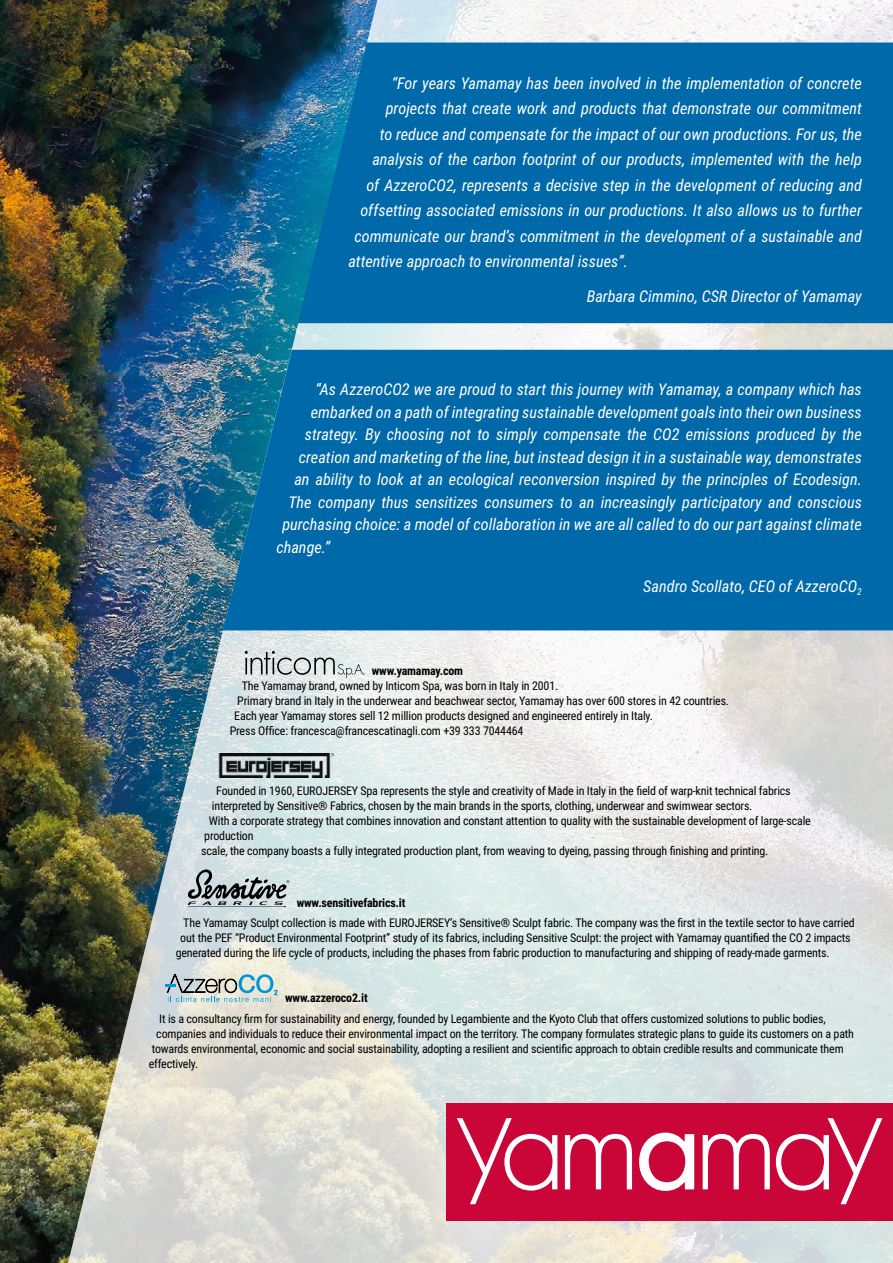
<style>
.page{position:relative;width:893px;height:1263px;background:#fff}
.page>*{position:absolute;margin:0;border:0;box-sizing:border-box;transform-origin:0 0}
.t1{font:italic 16.2px "Roboto Condensed";color:#fff}
.t2{font:12px "Roboto Condensed";letter-spacing:-.015em;color:#000}
.t3{font:700 12px "Roboto Condensed";letter-spacing:-.015em;color:#000}
</style>
<div class="page">
<img style="left:0;top:0;width:68px;height:1263px">
<img style="left:68px;top:0;width:825px;height:1263px">
<div style="left:446px;top:1103px;width:447px;height:117px;background:#ca0538"></div>
<svg style="left:457px;top:1118px;width:425px;height:86px"></svg>
<div style="left:298px;top:43px;width:595px;height:280px;background:#0069a9"></div>
<div style="left:223px;top:350px;width:670px;height:280px;background:#0069a9"></div>
<svg style="left:245px;top:651px;width:119px;height:27px;background:#c1c8c7"></svg>
<svg style="left:186px;top:869px;width:104px;height:38px;background:#9ba5a7"></svg>
<svg style="left:165px;top:974px;width:113px;height:28px;background:#acc0c2"></svg>
<img style="left:215px;top:753px;width:118px;height:24px">
<h1 class="t1" style="left:392px;top:72px;width:471px">“For years Yamamay has been involved in the implementation of concrete</h1>
<h1 class="t1" style="left:386px;top:97px;width:478px">projects that create work and products that demonstrate our commitment</h1>
<h1 class="t1" style="left:380px;top:123px;width:483px">to reduce and compensate for the impact of our own productions. For us, the</h1>
<h1 class="t1" style="left:372px;top:148px;width:491px">analysis of the carbon footprint of our products, implemented with the help</h1>
<h1 class="t1" style="left:366px;top:174px;width:497px">of AzzeroCO2, represents a decisive step in the development of reducing and</h1>
<h1 class="t1" style="left:360px;top:199px;width:503px">offsetting associated emissions in our productions. It also allows us to further</h1>
<h1 class="t1" style="left:354px;top:225px;width:509px">communicate our brand’s commitment in the development of a sustainable and</h1>
<h1 class="t1" style="left:348px;top:250px;width:281px">attentive approach to environmental issues”.</h1>
<h1 class="t1" style="left:587px;top:285px;width:277px">Barbara Cimmino, CSR Director of Yamamay</h1>
<h1 class="t1" style="left:315px;top:378px;width:548px">“As AzzeroCO2 we are proud to start this journey with Yamamay, a company which has</h1>
<h1 class="t1" style="left:311px;top:401px;width:552px">embarked on a path of integrating sustainable development goals into their own business</h1>
<h1 class="t1" style="left:305px;top:423px;width:559px">strategy. By choosing not to simply compensate the CO2 emissions produced by the</h1>
<h1 class="t1" style="left:299px;top:446px;width:565px">creation and marketing of the line, but instead design it in a sustainable way, demonstrates</h1>
<h1 class="t1" style="left:294px;top:468px;width:569px">an ability to look at an ecological reconversion inspired by the principles of Ecodesign.</h1>
<h1 class="t1" style="left:288px;top:491px;width:575px">The company thus sensitizes consumers to an increasingly participatory and conscious</h1>
<h1 class="t1" style="left:282px;top:513px;width:581px">purchasing choice: a model of collaboration in we are all called to do our part against climate</h1>
<h1 class="t1" style="left:276px;top:536px;width:55px">change.”</h1>
<h1 class="t1" style="left:643px;top:575px;width:220px">Sandro Scollato, CEO of AzzeroCO<sub>2</sub></h1>
<p class="t3" style="left:372px;top:662px;width:93px">www.yamamay.com</p>
<p class="t2" style="left:242px;top:677px;width:318px">The Yamamay brand, owned by Inticom Spa, was born in Italy in 2001.</p>
<p class="t2" style="left:237px;top:692px;width:493px">Primary brand in Italy in the underwear and beachwear sector, Yamamay has over 600 stores in 42 countries.</p>
<p class="t2" style="left:234px;top:707px;width:420px">Each year Yamamay stores sell 12 million products designed and engineered entirely in Italy.</p>
<p class="t2" style="left:230px;top:722px;width:295px">Press Office: francesca@francescatinagli.com +39 333 7044464</p>
<p class="t2" style="left:216px;top:782px;width:576px">Founded in 1960, EUROJERSEY Spa represents the style and creativity of Made in Italy in the field of warp-knit technical fabrics</p>
<p class="t2" style="left:212px;top:797px;width:542px">interpreted by Sensitive® Fabrics, chosen by the main brands in the sports, clothing, underwear and swimwear sectors.</p>
<p class="t2" style="left:209px;top:812px;width:603px">With a corporate strategy that combines innovation and constant attention to quality with the sustainable development of large-scale</p>
<p class="t2" style="left:204px;top:827px;width:51px">production</p>
<p class="t2" style="left:201px;top:842px;width:569px">scale, the company boasts a fully integrated production plant, from weaving to dyeing, passing through finishing and printing.</p>
<p class="t3" style="left:297px;top:895px;width:110px">www.sensitivefabrics.it</p>
<p class="t2" style="left:183px;top:914px;width:673px">The Yamamay Sculpt collection is made with EUROJERSEY’s Sensitive® Sculpt fabric. The company was the first in the textile sector to have carried</p>
<p class="t2" style="left:180px;top:929px;width:672px">out the PEF “Product Environmental Footprint” study of its fabrics, including Sensitive Sculpt: the project with Yamamay quantified the CO 2 impacts</p>
<p class="t2" style="left:176px;top:944px;width:655px">generated during the life cycle of products, including the phases from fabric production to manufacturing and shipping of ready-made garments.</p>
<p class="t3" style="left:285px;top:989px;width:84px">www.azzeroco2.it</p>
<p class="t2" style="left:159px;top:1010px;width:668px">It is a consultancy firm for sustainability and energy, founded by Legambiente and the Kyoto Club that offers customized solutions to public bodies,</p>
<p class="t2" style="left:156px;top:1025px;width:699px">companies and individuals to reduce their environmental impact on the territory. The company formulates strategic plans to guide its customers on a path</p>
<p class="t2" style="left:152px;top:1040px;width:693px">towards environmental, economic and social sustainability, adopting a resilient and scientific approach to obtain credible results and communicate them</p>
<p class="t2" style="left:149px;top:1055px;width:51px">effectively.</p>
</div>
